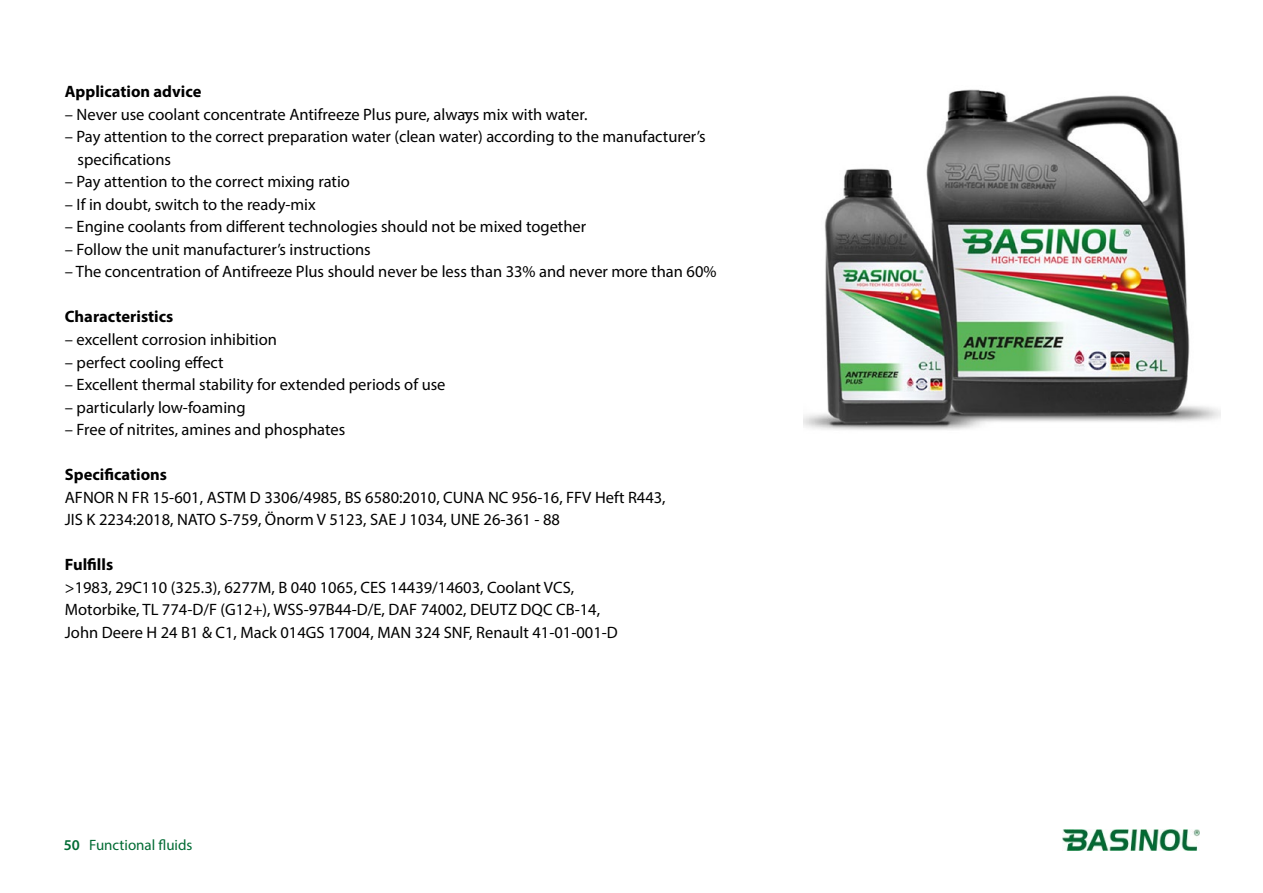
<style>
.page{position:relative;width:1263px;height:893px;background:#fff}
.page>*{position:absolute;margin:0;border:0;box-sizing:border-box;transform-origin:0 0}
.t1{font:16.5px/22.5px "Myriad Pro";color:#000}
.t2{font:700 16.5px "Myriad Pro";color:#000}
.t3{font:15px "Myriad Pro";color:#006b33}
.s1{font-weight:600}
</style>
<div class="page">
<img style="left:804px;top:89px;width:417px;height:341px">
<img style="left:1063px;top:830px;width:136px;height:20px">
<p class="t2" style="left:65px;top:81px;width:138px">Application advice</p>
<p class="t1" style="left:65px;top:103px;width:523px">– Never use coolant concentrate Antifreeze Plus pure, always mix with water.</p>
<p class="t1" style="left:78px;top:125px;width:629px;text-indent:-13px">– Pay attention to the correct preparation water (clean water) according to the manufacturer’s specifications</p>
<p class="t1" style="left:65px;top:170px;width:287px">– Pay attention to the correct mixing ratio</p>
<p class="t1" style="left:65px;top:193px;width:252px">– If in doubt, switch to the ready-mix</p>
<p class="t1" style="left:65px;top:215px;width:523px">– Engine coolants from different technologies should not be mixed together</p>
<p class="t1" style="left:65px;top:238px;width:307px">– Follow the unit manufacturer’s instructions</p>
<p class="t1" style="left:65px;top:260px;width:653px">– The concentration of Antifreeze Plus should never be less than 33% and never more than 60%</p>
<p class="t2" style="left:65px;top:306px;width:110px">Characteristics</p>
<p class="t1" style="left:65px;top:328px;width:214px">– excellent corrosion inhibition</p>
<p class="t1" style="left:65px;top:350px;width:160px">– perfect cooling effect</p>
<p class="t1" style="left:65px;top:373px;width:382px">– Excellent thermal stability for extended periods of use</p>
<p class="t1" style="left:65px;top:395px;width:182px">– particularly low-foaming</p>
<p class="t1" style="left:65px;top:418px;width:282px">– Free of nitrites, amines and phosphates</p>
<p class="t2" style="left:65px;top:464px;width:104px">Specifications</p>
<p class="t1" style="left:65px;top:485px;width:602px">AFNOR N FR 15-601, ASTM D 3306/4985, BS 6580:2010, CUNA NC 956-16, FFV Heft R443,<br>JIS K 2234:2018, NATO S-759, Önorm V 5123, SAE J 1034, UNE 26-361 - 88</p>
<p class="t2" style="left:65px;top:554px;width:50px">Fulfills</p>
<p class="t1" style="left:65px;top:575px;width:554px">&gt;1983, 29C110 (325.3), 6277M, B 040 1065, CES 14439/14603, Coolant VCS,<br>Motorbike, TL 774-D/F (G12+), WSS-97B44-D/E, DAF 74002, DEUTZ DQC CB-14,<br>John Deere H 24 B1 &amp; C1, Mack 014GS 17004, MAN 324 SNF, Renault 41-01-001-D</p>
<p class="t1" style="left:463px;top:100px;width:10px">–</p>
<p class="t3" style="left:64px;top:836px;width:130px"><span class="s1">50</span> Functional fluids</p>
</div>
